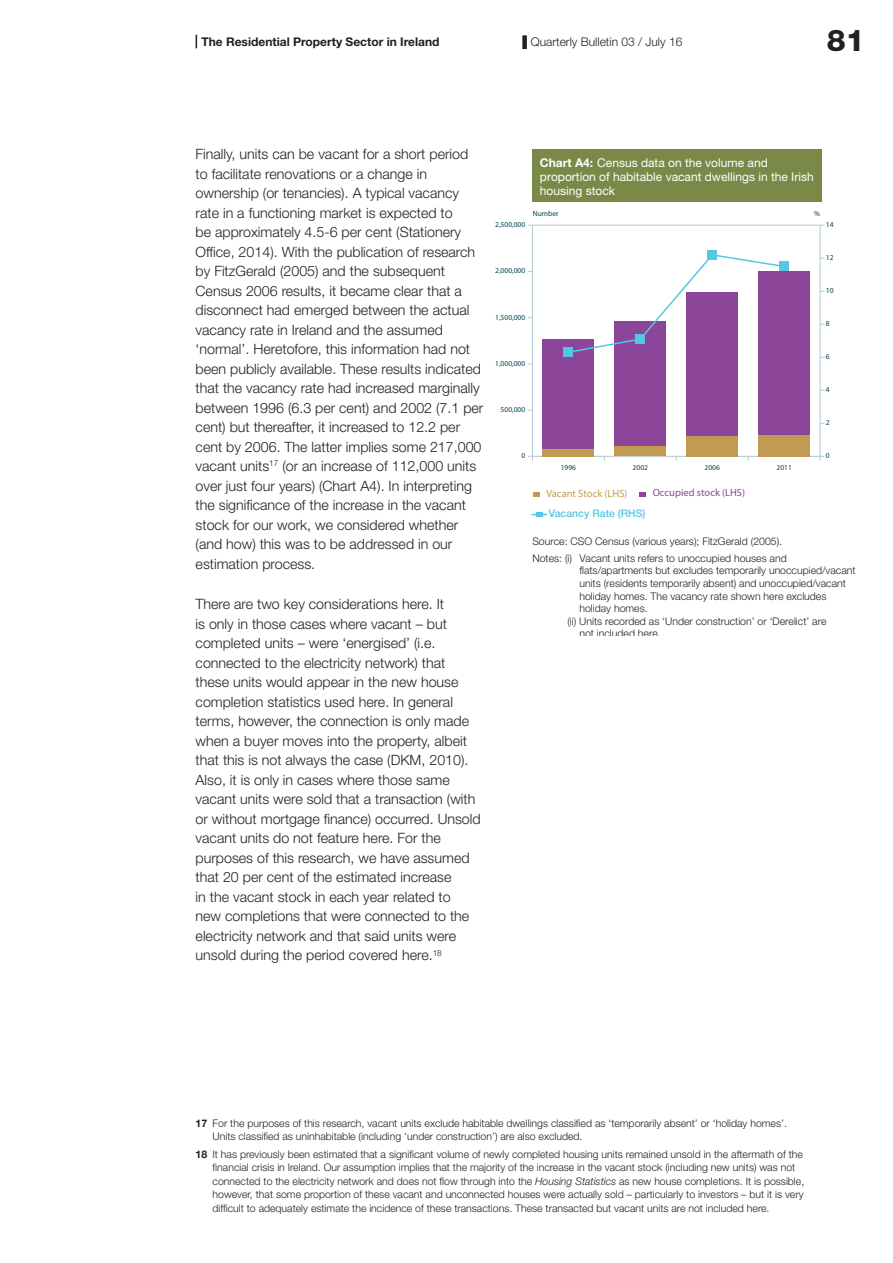
<style>
.page{position:relative;width:893px;height:1263px;background:#fff}
.page>*{position:absolute;margin:0;border:0;box-sizing:border-box;transform-origin:0 0}
.t1{font:800 30px "Helvetica Neue LT Std";color:#231f20}
.Body_Text__5{font:300 14.25px/19.5px "Helvetica Neue LT Std";color:#231f20}
.t2{font:12px/14.4px "Helvetica Neue";color:#fff}
.Page_Header{font:700 12px "Helvetica Neue LT Std";color:#231f20}
.t3{font:300 12px "Helvetica Neue LT Std";color:#231f20}
.Footnotes_4-4__1{font:300 10.5px/13.5px "Helvetica Neue LT Std";color:#231f20}
.t4{font:300 10.5px/17.1px "Helvetica Neue";color:#231f20}
.t5{font:10.5px "Myriad Pro";color:#8b4599}
.t6{font:10.5px "Myriad Pro";color:#c19b52}
.t7{font:500 10.5px "Helvetica Neue";color:#53c8e0}
.t8{font:500 condensed 7.5px "Helvetica Neue";color:#004650}
.t9{font:condensed 7.5px "Helvetica Neue";color:#004650}
.s1{font-weight:700}
.s2{font-style:italic}
</style>
<div class="page">
<svg style="left:196px;top:35px;width:1px;height:13px"></svg>
<div style="left:522px;top:35px;width:5px;height:14px;background:#231f20"></div>
<hr style="left:532px;top:456px;width:288px;height:1px;background:#b0c8ce">
<hr style="left:820px;top:225px;width:1px;height:235px;background:#b0c8ce">
<hr style="left:532px;top:225px;width:1px;height:231px;background:#b0c8ce">
<hr style="left:528px;top:225px;width:292px;height:1px;background:#b0c8ce">
<div style="left:758px;top:272px;width:52px;height:163px;background:#8b4599"></div>
<div style="left:758px;top:435px;width:52px;height:21px;background:#c19b52"></div>
<svg style="left:530px;top:253px;width:256px;height:263px"></svg>
<div style="left:564px;top:348px;width:9px;height:9px;background:#53c8e0"></div>
<div style="left:636px;top:335px;width:9px;height:9px;background:#53c8e0"></div>
<div style="left:708px;top:250px;width:9px;height:9px;background:#53c8e0"></div>
<div style="left:780px;top:262px;width:9px;height:9px;background:#53c8e0"></div>
<div style="left:533px;top:149px;width:289px;height:52px;background:#7a8948"></div>
<svg style="left:533px;top:492px;width:7px;height:4px"></svg>
<svg style="left:639px;top:492px;width:7px;height:4px"></svg>
<svg style="left:536px;top:512px;width:7px;height:5px"></svg>
<p class="Page_Header" style="left:201px;top:34px;width:240px">The Residential Property Sector in Ireland</p>
<p class="t3" style="left:531px;top:34px;width:153px">Quarterly Bulletin 03 / July 16</p>
<h1 class="t1" style="left:827px;top:23px;width:39px">81</h1>
<p class="Body_Text__5" style="left:196px;top:144px;width:289px">Finally, units can be vacant for a short period to facilitate renovations or a change in ownership (or tenancies). A typical vacancy rate in a functioning market is expected to<br>be approximately 4.5-6 per cent (Stationery Office, 2014). With the publication of research by FitzGerald (2005) and the subsequent Census 2006 results, it became clear that a disconnect had emerged between the actual vacancy rate in Ireland and the assumed ‘normal’. Heretofore, this information had not been publicly available. These results indicated that the vacancy rate had increased marginally between 1996 (6.3 per cent) and 2002 (7.1 per cent) but thereafter, it increased to 12.2 per cent by 2006. The latter implies some 217,000 vacant units<sup>17</sup> (or an increase of 112,000 units over just four years) (Chart A4). In interpreting the significance of the increase in the vacant stock for our work, we considered whether (and how) this was to be addressed in our estimation process.</p>
<p class="Body_Text__5" style="left:196px;top:594px;width:287px">There are two key considerations here. It<br>is only in those cases where vacant – but completed units – were ‘energised’ (i.e. connected to the electricity network) that these units would appear in the new house completion statistics used here. In general terms, however, the connection is only made when a buyer moves into the property, albeit that this is not always the case (DKM, 2010).<br>Also, it is only in cases where those same vacant units were sold that a transaction (with or without mortgage finance) occurred. Unsold vacant units do not feature here. For the purposes of this research, we have assumed that 20 per cent of the estimated increase<br>in the vacant stock in each year related to<br>new completions that were connected to the electricity network and that said units were unsold during the period covered here.<sup>18</sup></p>
<p class="t2" style="left:540px;top:156px;width:275px"><span class="s1">Chart A4:</span> Census data on the volume and proportion of habitable vacant dwellings in the Irish housing stock</p>
<p class="t8" style="left:495px;top:220px;width:32px">2,500,000</p>
<p class="t8" style="left:533px;top:209px;width:27px">Number</p>
<p class="t8" style="left:814px;top:209px;width:7px">%</p>
<p class="t8" style="left:826px;top:220px;width:9px">14</p>
<p class="t8" style="left:495px;top:266px;width:32px">2,000,000</p>
<p class="t8" style="left:495px;top:313px;width:32px">1,500,000</p>
<p class="t8" style="left:826px;top:253px;width:9px">12</p>
<p class="t8" style="left:826px;top:286px;width:9px">10</p>
<p class="t8" style="left:826px;top:319px;width:5px">8</p>
<p class="t8" style="left:495px;top:359px;width:32px">1,000,000</p>
<p class="t8" style="left:501px;top:405px;width:26px">500,000</p>
<p class="t8" style="left:521px;top:451px;width:5px">0</p>
<p class="t9" style="left:561px;top:463px;width:17px">1996</p>
<p class="t9" style="left:633px;top:463px;width:17px">2002</p>
<p class="t9" style="left:705px;top:463px;width:17px">2006</p>
<p class="t9" style="left:776px;top:463px;width:17px">2011</p>
<p class="t6" style="left:546px;top:487px;width:82px">Vacant Stock (LHS)</p>
<p class="t5" style="left:653px;top:486px;width:94px">Occupied stock (LHS)</p>
<p class="t7" style="left:549px;top:505px;width:98px">Vacancy Rate (RHS)</p>
<p class="t8" style="left:826px;top:352px;width:5px">6</p>
<p class="t8" style="left:826px;top:385px;width:5px">4</p>
<p class="t8" style="left:826px;top:418px;width:5px">2</p>
<p class="t8" style="left:826px;top:451px;width:5px">0</p>
<p class="t4" style="left:532px;top:531px;width:256px">Source: CSO Census (various years); FitzGerald (2005).<br>Notes: (i) Vacant units refers to unoccupied houses and</p>
<p class="t4" style="left:579px;top:561px;width:278px">flats/apartments but excludes temporarily unoccupied/vacant</p>
<p class="t4" style="left:579px;top:574px;width:268px">units (residents temporarily absent) and unoccupied/vacant</p>
<p class="t4" style="left:579px;top:586px;width:249px">holiday homes. The vacancy rate shown here excludes</p>
<p class="t4" style="left:579px;top:599px;width:70px">holiday homes.</p>
<p class="t4" style="left:567px;top:612px;width:261px">(ii) Units recorded as ‘Under construction’ or ‘Derelict’ are</p>
<p class="t4" style="left:579px;top:624px;width:83px">not included here.</p>
<p class="Footnotes_4-4__1" style="left:213px;top:1116px;width:576px;text-indent:-17px"><span class="s1">17</span> For the purposes of this research, vacant units exclude habitable dwellings classified as ‘temporarily absent’ or ‘holiday homes’.<br>Units classified as uninhabitable (including ‘under construction’) are also excluded.</p>
<p class="Footnotes_4-4__1" style="left:213px;top:1147px;width:593px;text-indent:-17px"><span class="s1">18</span> It has previously been estimated that a significant volume of newly completed housing units remained unsold in the aftermath of the financial crisis in Ireland. Our assumption implies that the majority of the increase in the vacant stock (including new units) was not connected to the electricity network and does not flow through into the <span class="s2">Housing Statistics</span> as new house completions. It is possible, however, that some proportion of these vacant and unconnected houses were actually sold – particularly to investors – but it is very difficult to adequately estimate the incidence of these transactions. These transacted but vacant units are not included here.</p>
</div>
